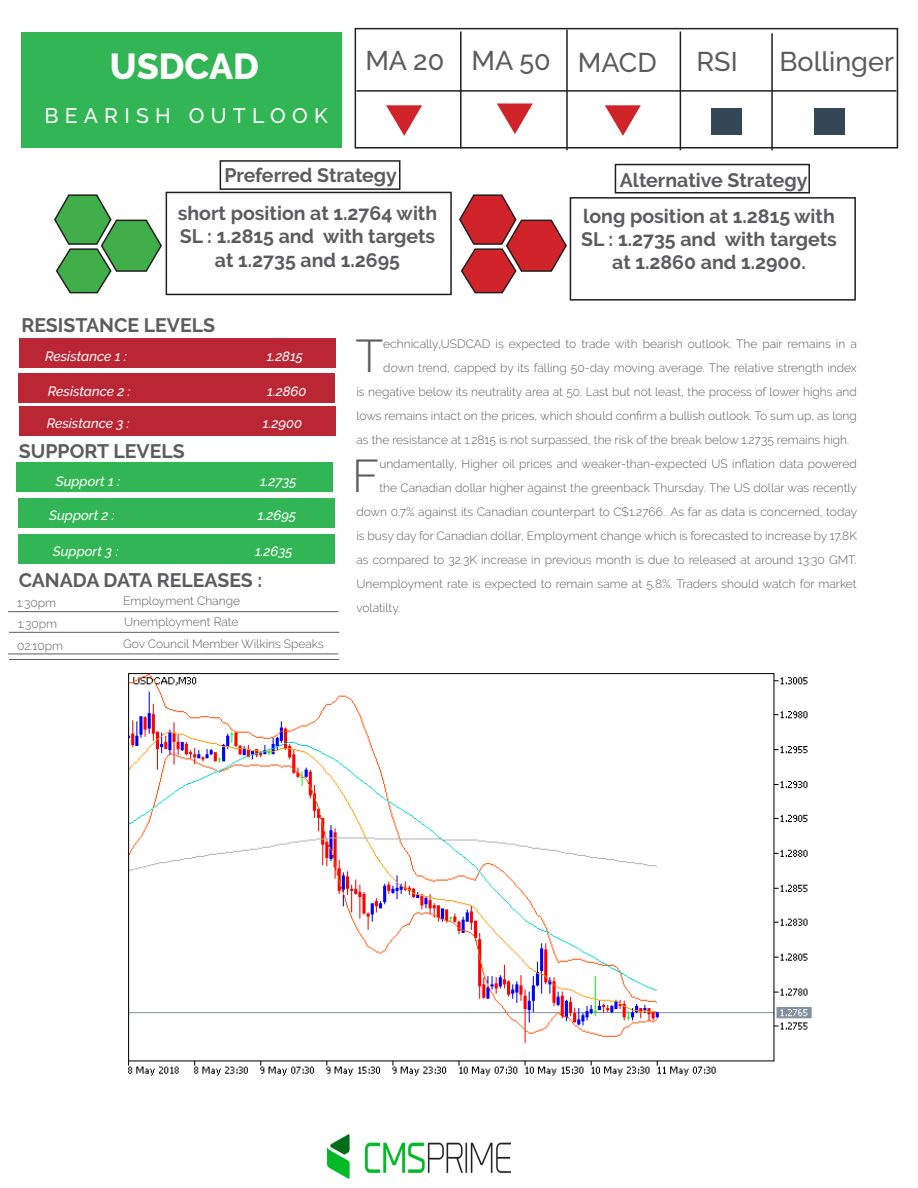
<style>
.page{position:relative;width:918px;height:1188px;background:#fff}
.page>*{position:absolute;margin:0;border:0;box-sizing:border-box;transform-origin:0 0}
.t1{font:300 45.75px "Raleway";color:#5c5c5f}
.t2{font:800 36px "Raleway";color:#fff}
.t3{font:500 27px "Raleway";color:#5c5c5f}
.t4{font:500 21px "Raleway";letter-spacing:.3em;color:#fff}
.t5{font:700 19.5px/23.4px "Raleway";color:#5c5c5f;text-align:center}
.t6{font:italic 500 13.5px "Raleway";color:#fff}
.t7{font:300 12px "Raleway";color:#5c5c5f}
</style>
<div class="page">
<div style="left:20px;top:338px;width:316px;height:29px;background:#ba2634"></div>
<div style="left:18px;top:374px;width:316px;height:29px;background:#ba2634"></div>
<div style="left:20px;top:406px;width:316px;height:29px;background:#ba2634"></div>
<div style="left:16px;top:463px;width:317px;height:29px;background:#32b554"></div>
<div style="left:18px;top:499px;width:317px;height:29px;background:#32b554"></div>
<div style="left:18px;top:535px;width:316px;height:29px;background:#32b554"></div>
<div style="left:22px;top:32px;width:320px;height:116px;background:#32b554"></div>
<img style="left:128px;top:673px;width:684px;height:403px">
<svg style="left:54px;top:194px;width:108px;height:100px"></svg>
<svg style="left:459px;top:194px;width:108px;height:100px"></svg>
<img style="left:327px;top:1134px;width:184px;height:45px">
<hr style="left:9px;top:659px;width:330px;height:1px;background:#5c5c5f">
<div style="left:355px;top:28px;width:543px;height:120px;border:2px solid #231f20"></div>
<hr style="left:356px;top:90px;width:540px;height:2px;background:#231f20">
<hr style="left:460px;top:32px;width:2px;height:116px;background:#231f20">
<hr style="left:566px;top:30px;width:2px;height:120px;background:#231f20">
<hr style="left:680px;top:32px;width:1px;height:118px;background:#231f20">
<hr style="left:771px;top:33px;width:2px;height:117px;background:#231f20">
<div style="left:711px;top:108px;width:31px;height:27px;background:#344757"></div>
<div style="left:220px;top:160px;width:180px;height:30px;border:2px solid #231f20"></div>
<div style="left:166px;top:192px;width:286px;height:103px;border:2px solid #231f20"></div>
<hr style="left:8px;top:611px;width:330px;height:1px;background:#5c5c5f">
<div style="left:615px;top:164px;width:195px;height:30px;border:2px solid #231f20"></div>
<div style="left:570px;top:197px;width:286px;height:104px;border:2px solid #231f20"></div>
<div style="left:814px;top:108px;width:31px;height:27px;background:#344757"></div>
<svg style="left:386px;top:105px;width:36px;height:31px"></svg>
<svg style="left:497px;top:104px;width:36px;height:30px"></svg>
<svg style="left:605px;top:105px;width:36px;height:31px"></svg>
<hr style="left:9px;top:632px;width:330px;height:1px;background:#5c5c5f">
<hr style="left:8px;top:654px;width:330px;height:1px;background:#5c5c5f">
<h2 class="t2" style="left:110px;top:45px;width:151px">USDCAD</h2>
<h3 class="t4" style="left:44px;top:103px;width:285px">BEARISH OUTLOOK</h3>
<h3 class="t3" style="left:365px;top:45px;width:293px">MA 20 MA 50 MACD</h3>
<h3 class="t3" style="left:697px;top:46px;width:43px">RSI</h3>
<h3 class="t3" style="left:779px;top:46px;width:116px">Bollinger</h3>
<h3 class="t5" style="left:178px;top:157px;width:261px;line-height:37.7px">Preferred Strategy<br>short position at 1.2764 with</h3>
<h3 class="t5" style="left:180px;top:225px;width:257px">SL : 1.2815 and with targets at 1.2735 and 1.2695</h3>
<h3 class="t5" style="left:22px;top:314px;width:195px">RESISTANCE LEVELS</h3>
<h3 class="t5" style="left:583px;top:162px;width:253px;line-height:35.8px">Alternative Strategy<br>long position at 1.2815 with</h3>
<h3 class="t5" style="left:581px;top:228px;width:257px">SL : 1.2735 and with targets at 1.2860 and 1.2900.</h3>
<p class="t6" style="left:45px;top:349px;width:83px">Resistance 1 :</p>
<p class="t6" style="left:267px;top:349px;width:38px">1.2815</p>
<p class="t6" style="left:48px;top:384px;width:84px">Resistance 2 :</p>
<p class="t6" style="left:267px;top:384px;width:41px">1.2860</p>
<p class="t6" style="left:47px;top:415px;width:84px">Resistance 3 :</p>
<p class="t6" style="left:263px;top:415px;width:41px">1.2900</p>
<h3 class="t5" style="left:19px;top:440px;width:167px">SUPPORT LEVELS</h3>
<p class="t6" style="left:56px;top:474px;width:66px">Support 1 :</p>
<p class="t6" style="left:260px;top:474px;width:38px">1.2735</p>
<p class="t6" style="left:49px;top:508px;width:67px">Support 2 :</p>
<p class="t6" style="left:258px;top:508px;width:40px">1.2695</p>
<p class="t6" style="left:53px;top:543px;width:67px">Support 3 :</p>
<p class="t6" style="left:255px;top:543px;width:39px">1.2635</p>
<h3 class="t5" style="left:19px;top:569px;width:245px">CANADA DATA RELEASES :</h3>
<p class="t7" style="left:17px;top:596px;width:41px">1:30pm</p>
<p class="t7" style="left:123px;top:594px;width:118px">Employment Change</p>
<p class="t7" style="left:18px;top:617px;width:41px">1:30pm</p>
<p class="t7" style="left:124px;top:615px;width:116px">Unemployment Rate</p>
<p class="t7" style="left:17px;top:638px;width:48px">02:10pm</p>
<p class="t7" style="left:123px;top:636px;width:202px">Gov Council Member Wilkins Speaks</p>
<h1 class="t1" style="left:356px;top:329px;width:29px">T</h1>
<p class="t7" style="left:383px;top:337px;width:475px">echnically,USDCAD is expected to trade with bearish outlook. The pair remains in a</p>
<p class="t7" style="left:383px;top:361px;width:475px">down trend, capped by its falling 50-day moving average. The relative strength index</p>
<p class="t7" style="left:356px;top:385px;width:502px">is negative below its neutrality area at 50. Last but not least, the process of lower highs and</p>
<p class="t7" style="left:356px;top:409px;width:502px">lows remains intact on the prices, which should confirm a bullish outlook. To sum up, as long</p>
<p class="t7" style="left:356px;top:433px;width:494px">as the resistance at 1.2815 is not surpassed, the risk of the break below 1.2735 remains high.</p>
<h1 class="t1" style="left:352px;top:449px;width:29px">F</h1>
<p class="t7" style="left:379px;top:457px;width:479px">undamentally, Higher oil prices and weaker-than-expected US inflation data powered</p>
<p class="t7" style="left:379px;top:481px;width:479px">the Canadian dollar higher against the greenback Thursday. The US dollar was recently</p>
<p class="t7" style="left:356px;top:505px;width:502px">down 0.7% against its Canadian counterpart to C$1.2766.. As far as data is concerned, today</p>
<p class="t7" style="left:356px;top:529px;width:502px">is busy day for Canadian dollar, Employment change which is forecasted to increase by 17.8K</p>
<p class="t7" style="left:356px;top:553px;width:502px">as compared to 32.3K increase in previous month is due to released at around 13:30 GMT.</p>
<p class="t7" style="left:356px;top:577px;width:502px">Unemployment rate is expected to remain same at 5.8%. Traders should watch for market</p>
<p class="t7" style="left:356px;top:601px;width:46px">volatilty.</p>
</div>
